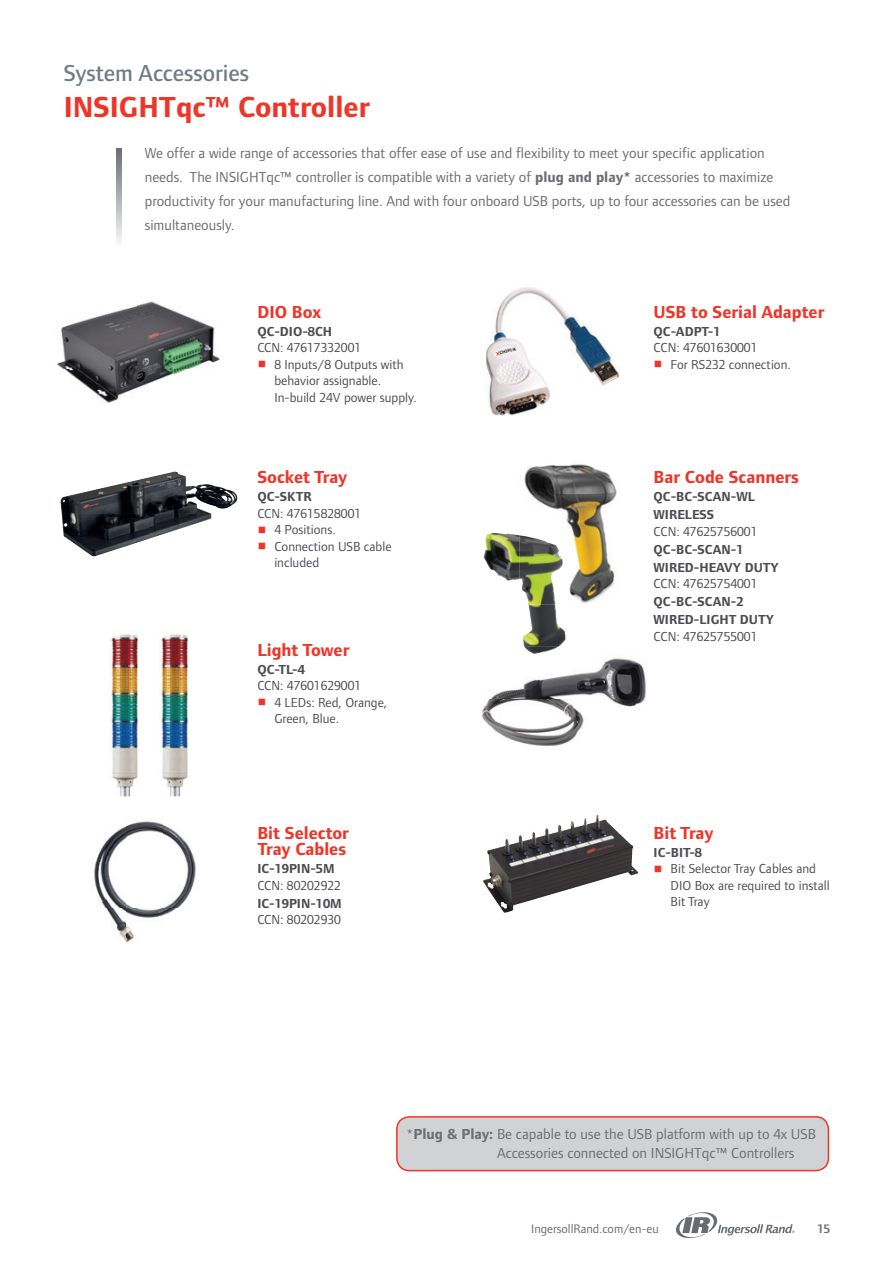
<style>
.page{position:relative;width:893px;height:1263px;background:#fff}
.page>*{position:absolute;margin:0;border:0;box-sizing:border-box;transform-origin:0 0}
.t1{font:700 30px "Foundry Form Sans";color:#ee3529}
.t2{font:500 24px "Foundry Form Sans";color:#6f7c83}
.t3{font:700 18px/16.5px "Foundry Form Sans";color:#ee3529}
.t4{font:15px/24px "Foundry Form Sans";color:#6c6d70}
.t5{font:13.5px/16.5px "Foundry Form Sans";color:#4d4c54}
.t6{font:700 13.5px/18px "Foundry Form Sans";color:#4d4c54}
.t7{font:12.75px "Foundry Form Sans";color:#696b73}
.t8{font:600 12.75px "Foundry Form Sans";color:#696b73}
.s1{font-weight:700}
.s2{color:#ee3529}
</style>
<div class="page">
<svg style="left:117px;top:149px;width:4px;height:93px"></svg>
<img style="left:57px;top:301px;width:163px;height:102px">
<img style="left:484px;top:533px;width:79px;height:114px">
<img style="left:482px;top:658px;width:164px;height:89px">
<img style="left:524px;top:647px;width:34px;height:7px">
<div style="left:397px;top:1117px;width:431px;height:53px;background:#d1d2d4;border-radius:13px"></div>
<div style="left:396px;top:1116px;width:433px;height:55px;border:2px solid #ee3529;border-radius:13px"></div>
<img style="left:94px;top:821px;width:102px;height:122px">
<svg style="left:676px;top:1212px;width:119px;height:26px"></svg>
<img style="left:61px;top:478px;width:87px;height:27px">
<img style="left:149px;top:472px;width:62px;height:67px">
<img style="left:62px;top:514px;width:46px;height:42px">
<img style="left:486px;top:287px;width:134px;height:129px">
<img style="left:519px;top:464px;width:98px;height:140px">
<img style="left:519px;top:535px;width:44px;height:70px">
<img style="left:160px;top:634px;width:29px;height:163px">
<img style="left:110px;top:634px;width:29px;height:163px">
<img style="left:483px;top:815px;width:155px;height:98px">
<h2 class="t2" style="left:64px;top:59px;width:187px">System Accessories</h2>
<h1 class="t1" style="left:64px;top:90px;width:308px">INSIGHTqc™ Controller</h1>
<p class="t4" style="left:145px;top:141px;width:647px">We offer a wide range of accessories that offer ease of use and flexibility to meet your specific application needs. The INSIGHTqc™ controller is compatible with a variety of <span class="s1">plug and play*</span> accessories to maximize productivity for your manufacturing line. And with four onboard USB ports, up to four accessories can be used simultaneously.</p>
<p class="t3" style="left:257px;top:304px;width:66px">DIO Box</p>
<p class="t6" style="left:257px;top:322px;width:76px">QC-DIO-8CH</p>
<p class="t5" style="left:257px;top:339px;width:105px">CCN: 47617332001</p>
<p class="t5" style="left:274px;top:356px;width:144px;text-indent:-17px"><span class="s2">○</span> 8 Inputs/8 Outputs with behavior assignable.<br>In-build 24V power supply.</p>
<p class="t3" style="left:257px;top:469px;width:91px">Socket Tray</p>
<p class="t6" style="left:257px;top:488px;width:56px">QC-SKTR</p>
<p class="t5" style="left:257px;top:505px;width:105px">CCN: 47615828001</p>
<p class="t5" style="left:257px;top:521px;width:80px"><span class="s2">○</span> 4 Positions.</p>
<p class="t5" style="left:274px;top:538px;width:119px;text-indent:-17px"><span class="s2">○</span> Connection USB cable included</p>
<p class="t3" style="left:257px;top:642px;width:94px">Light Tower</p>
<p class="t6" style="left:257px;top:660px;width:49px">QC-TL-4</p>
<p class="t5" style="left:257px;top:677px;width:105px">CCN: 47601629001</p>
<p class="t5" style="left:274px;top:694px;width:114px;text-indent:-17px"><span class="s2">○</span> 4 LEDs: Red, Orange,<br>Green, Blue.</p>
<p class="t3" style="left:257px;top:824px;width:93px">Bit Selector<br>Tray Cables</p>
<p class="t6" style="left:257px;top:860px;width:79px">IC-19PIN-5M</p>
<p class="t5" style="left:257px;top:877px;width:85px">CCN: 80202922</p>
<p class="t6" style="left:257px;top:894px;width:86px">IC-19PIN-10M</p>
<p class="t5" style="left:257px;top:911px;width:85px">CCN: 80202930</p>
<p class="t3" style="left:654px;top:304px;width:172px">USB to Serial Adapter</p>
<p class="t6" style="left:654px;top:322px;width:68px">QC-ADPT-1</p>
<p class="t5" style="left:654px;top:339px;width:105px">CCN: 47601630001</p>
<p class="t5" style="left:654px;top:356px;width:139px"><span class="s2">○</span> For RS232 connection.</p>
<p class="t3" style="left:654px;top:469px;width:147px">Bar Code Scanners</p>
<p class="t6" style="left:654px;top:488px;width:103px">QC-BC-SCAN-WL<br>WIRELESS</p>
<p class="t5" style="left:654px;top:523px;width:105px">CCN: 47625756001</p>
<p class="t6" style="left:654px;top:540px;width:127px">QC-BC-SCAN-1<br>WIRED-HEAVY DUTY</p>
<p class="t5" style="left:654px;top:575px;width:105px">CCN: 47625754001</p>
<p class="t6" style="left:654px;top:593px;width:122px">QC-BC-SCAN-2<br>WIRED-LIGHT DUTY</p>
<p class="t5" style="left:654px;top:628px;width:105px">CCN: 47625755001</p>
<p class="t3" style="left:654px;top:824px;width:61px">Bit Tray</p>
<p class="t6" style="left:654px;top:843px;width:50px">IC-BIT-8</p>
<p class="t5" style="left:671px;top:860px;width:161px;text-indent:-17px"><span class="s2">○</span> Bit Selector Tray Cables and<br>DIO Box are required to install<br>Bit Tray</p>
<p class="t4" style="left:497px;top:1124px;width:320px;line-height:19.5px;text-indent:-91px">*<span class="s1">Plug &amp; Play:</span> Be capable to use the USB platform with up to 4x USB<br>Accessories connected on INSIGHTqc™ Controllers</p>
<p class="t7" style="left:531px;top:1222px;width:129px">IngersollRand.com/en-eu</p>
<p class="t8" style="left:818px;top:1222px;width:14px">15</p>
</div>
